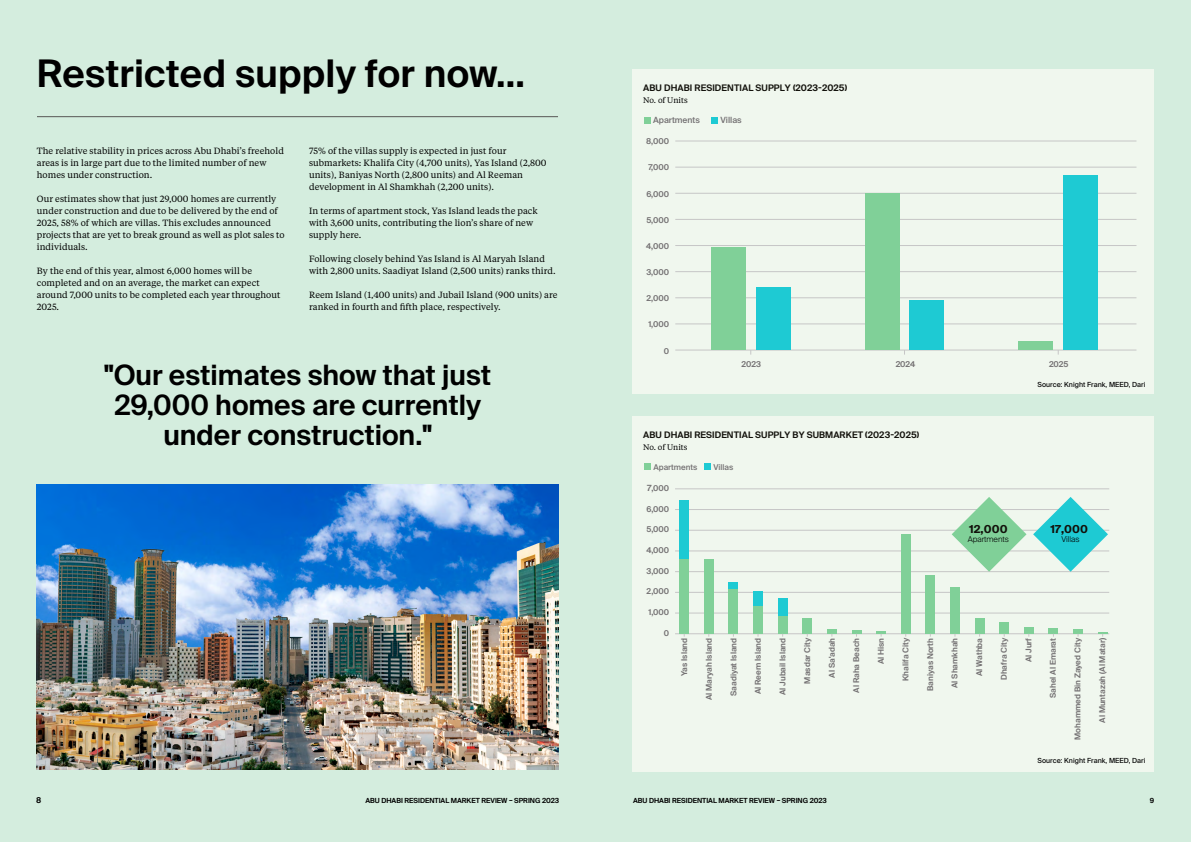
<style>
.page{position:relative;width:1191px;height:842px;background:#d0ebdb}
.page>*{position:absolute;margin:0;border:0;box-sizing:border-box;transform-origin:0 0}
.t1{font:600 38px "Suisse Intl";letter-spacing:.005em;color:#000}
.t2{font:600 28px/30px "Suisse Intl";color:#000;text-align:center}
.t3{font:700 11px "Suisse Intl";letter-spacing:.01em;color:#12110b}
.t4{font:9px/12px "Tiempos Text";letter-spacing:.005em;color:#000}
.t5{font:600 9px "Suisse Intl";letter-spacing:.01em;color:#12110b}
.t6{font:500 8.5px "Suisse Intl";color:#737072}
.t7{font:600 8px "Suisse Intl";color:#737072}
.t8{font:8px "Tiempos Text";color:#000}
.t9{font:500 8px "Suisse Intl";color:#737072}
.t10{font:300 8px "Suisse Intl";color:#000}
.t11{font:600 8px "Suisse Intl";color:#000}
.t12{font:600 7px "Suisse Intl";color:#000}
.t13{font:7px "Suisse Intl";letter-spacing:.005em;color:#000}
.s1{font-size:8.5px}
</style>
<div class="page">
<div style="left:632px;top:69px;width:522px;height:325px;background:#f4f9f0"></div>
<div style="left:632px;top:416px;width:522px;height:355px;background:#f4f9f0"></div>
<img style="left:37px;top:485px;width:521px;height:284px">
<hr style="left:675px;top:271px;width:461px;height:1px;background:#c6c6c6">
<hr style="left:675px;top:245px;width:461px;height:1px;background:#c6c6c6">
<hr style="left:675px;top:219px;width:461px;height:1px;background:#c6c6c6">
<hr style="left:675px;top:193px;width:461px;height:1px;background:#c6c6c6">
<hr style="left:675px;top:350px;width:461px;height:1px;background:#c6c6c6">
<hr style="left:675px;top:324px;width:461px;height:1px;background:#c6c6c6">
<hr style="left:675px;top:298px;width:461px;height:1px;background:#c6c6c6">
<hr style="left:675px;top:167px;width:461px;height:1px;background:#c6c6c6">
<hr style="left:675px;top:141px;width:461px;height:1px;background:#c6c6c6">
<svg style="left:644px;top:117px;width:6px;height:6px"></svg>
<div style="left:711px;top:117px;width:7px;height:6px;background:#1ecad3"></div>
<div style="left:711px;top:247px;width:35px;height:103px;background:#80d098"></div>
<div style="left:755px;top:288px;width:35px;height:62px;background:#1ecad3"></div>
<div style="left:865px;top:193px;width:34px;height:157px;background:#80d098"></div>
<div style="left:909px;top:300px;width:35px;height:50px;background:#1ecad3"></div>
<div style="left:1018px;top:342px;width:35px;height:8px;background:#80d098"></div>
<div style="left:1063px;top:175px;width:34px;height:175px;background:#1ecad3"></div>
<hr style="left:675px;top:571px;width:434px;height:1px;background:#c6c6c6">
<hr style="left:675px;top:551px;width:434px;height:1px;background:#c6c6c6">
<hr style="left:675px;top:530px;width:434px;height:1px;background:#c6c6c6">
<hr style="left:675px;top:509px;width:434px;height:1px;background:#c6c6c6">
<hr style="left:675px;top:634px;width:434px;height:1px;background:#c6c6c6">
<hr style="left:675px;top:613px;width:434px;height:1px;background:#c6c6c6">
<hr style="left:675px;top:592px;width:434px;height:1px;background:#c6c6c6">
<hr style="left:675px;top:489px;width:434px;height:1px;background:#c6c6c6">
<div style="left:679px;top:559px;width:10px;height:75px;background:#80d098"></div>
<div style="left:704px;top:559px;width:10px;height:75px;background:#80d098"></div>
<div style="left:728px;top:589px;width:10px;height:45px;background:#80d098"></div>
<div style="left:753px;top:605px;width:10px;height:29px;background:#80d098"></div>
<div style="left:777px;top:616px;width:10px;height:18px;background:#80d098"></div>
<div style="left:802px;top:618px;width:10px;height:16px;background:#80d098"></div>
<hr style="left:827px;top:630px;width:10px;height:4px;background:#80d098">
<hr style="left:851px;top:630px;width:10px;height:4px;background:#80d098">
<div style="left:900px;top:534px;width:10px;height:100px;background:#80d098"></div>
<div style="left:925px;top:575px;width:10px;height:59px;background:#80d098"></div>
<div style="left:950px;top:587px;width:10px;height:47px;background:#80d098"></div>
<div style="left:974px;top:618px;width:10px;height:16px;background:#80d098"></div>
<div style="left:999px;top:622px;width:10px;height:12px;background:#80d098"></div>
<div style="left:1023px;top:627px;width:10px;height:7px;background:#80d098"></div>
<div style="left:1048px;top:628px;width:10px;height:6px;background:#80d098"></div>
<div style="left:1073px;top:629px;width:10px;height:5px;background:#80d098"></div>
<div style="left:777px;top:598px;width:10px;height:18px;background:#1ecad3"></div>
<div style="left:753px;top:591px;width:10px;height:14px;background:#1ecad3"></div>
<div style="left:728px;top:582px;width:10px;height:7px;background:#1ecad3"></div>
<div style="left:679px;top:500px;width:10px;height:59px;background:#1ecad3"></div>
<svg style="left:876px;top:631px;width:10px;height:6px"></svg>
<svg style="left:1097px;top:633px;width:10px;height:4px"></svg>
<div style="left:644px;top:463px;width:6px;height:7px;background:#80d098"></div>
<div style="left:704px;top:463px;width:6px;height:7px;background:#1ecad3"></div>
<svg style="left:951px;top:497px;width:75px;height:75px"></svg>
<svg style="left:1033px;top:497px;width:75px;height:75px"></svg>
<hr style="left:37px;top:116px;width:521px;height:1px;background:#575756">
<h1 class="t1" style="left:37px;top:52px;width:489px">Restricted supply for now...</h1>
<p class="t4" style="left:37px;top:144px;width:248px">The relative stability in prices across Abu Dhabi’s freehold areas is in large part due to the limited number of new homes under construction.</p>
<p class="t4" style="left:37px;top:192px;width:249px">Our estimates show that just 29,000 homes are currently under construction and due to be delivered by the end of 2025, 58% of which are villas. This excludes announced projects that are yet to break ground as well as plot sales to individuals.</p>
<p class="t4" style="left:37px;top:264px;width:245px">By the end of this year, almost 6,000 homes will be completed and on an average, the market can expect around 7,000 units to be completed each year throughout 2025.</p>
<p class="t4" style="left:309px;top:144px;width:239px">75% of the villas supply is expected in just four submarkets: Khalifa City (4,700 units), Yas Island (2,800 units), Baniyas North (2,800 units) and Al Reeman development in Al Shamkhah (2,200 units).</p>
<p class="t4" style="left:309px;top:204px;width:230px">In terms of apartment stock, Yas Island leads the pack with 3,600 units, contributing the lion’s share of new supply here.</p>
<p class="t4" style="left:309px;top:252px;width:248px">Following closely behind Yas Island is Al Maryah Island with 2,800 units. Saadiyat Island (2,500 units) ranks third.</p>
<p class="t4" style="left:309px;top:288px;width:250px">Reem Island (1,400 units) and Jubail Island (900 units) are ranked in fourth and fifth place, respectively.</p>
<h2 class="t2" style="left:104px;top:360px;width:388px">"Our estimates show that just<br>29,000 homes are currently under construction."</h2>
<p class="t5" style="left:643px;top:83px;width:205px">ABU DHABI RESIDENTIAL SUPPLY (2023-2025)</p>
<p class="t8" style="left:643px;top:95px;width:46px">No. of Units</p>
<p class="t6" style="left:653px;top:115px;width:48px">Apartments</p>
<p class="t6" style="left:720px;top:115px;width:23px">Villas</p>
<p class="t7" style="left:646px;top:137px;width:24px">8,000</p>
<p class="t7" style="left:648px;top:163px;width:22px">7,000</p>
<p class="t7" style="left:646px;top:189px;width:24px">6,000</p>
<p class="t7" style="left:646px;top:215px;width:24px">5,000</p>
<p class="t7" style="left:646px;top:241px;width:24px">4,000</p>
<p class="t7" style="left:646px;top:268px;width:24px">3,000</p>
<p class="t7" style="left:646px;top:294px;width:24px">2,000</p>
<p class="t7" style="left:648px;top:320px;width:22px">1,000</p>
<p class="t7" style="left:663px;top:346px;width:7px">0</p>
<p class="t7" style="left:741px;top:360px;width:21px">2023</p>
<p class="t7" style="left:895px;top:360px;width:21px">2024</p>
<p class="t7" style="left:1049px;top:360px;width:21px">2025</p>
<p class="t13" style="left:1037px;top:380px;width:109px">Source: Knight Frank, MEED, Dari</p>
<p class="t5" style="left:643px;top:429px;width:277px">ABU DHABI RESIDENTIAL SUPPLY BY SUBMARKET (2023-2025)</p>
<p class="t8" style="left:643px;top:442px;width:46px">No. of Units</p>
<p class="t9" style="left:653px;top:462px;width:45px">Apartments</p>
<p class="t9" style="left:713px;top:462px;width:21px">Villas</p>
<p class="t7" style="left:647px;top:484px;width:24px"><span class="s1">7</span>,000</p>
<p class="t7" style="left:646px;top:504px;width:24px">6,000</p>
<p class="t7" style="left:646px;top:525px;width:24px">5,000</p>
<p class="t7" style="left:646px;top:546px;width:24px">4,000</p>
<p class="t7" style="left:646px;top:566px;width:24px">3,000</p>
<p class="t7" style="left:646px;top:587px;width:24px">2,000</p>
<p class="t7" style="left:648px;top:608px;width:22px">1,000</p>
<p class="t7" style="left:664px;top:628px;width:7px">0</p>
<p class="t3" style="left:969px;top:523px;width:40px">12,000</p>
<p class="t10" style="left:967px;top:535px;width:43px">Apartments</p>
<p class="t3" style="left:1050px;top:523px;width:39px">17,000</p>
<p class="t10" style="left:1061px;top:535px;width:20px">Villas</p>
<p class="t7" style="left:679px;top:676px;width:39px;rotate:-90deg">Yas Island</p>
<p class="t7" style="left:704px;top:700px;width:64px;rotate:-90deg">Al Maryah Island</p>
<p class="t7" style="left:729px;top:696px;width:59px;rotate:-90deg">Saadiyat Island</p>
<p class="t7" style="left:753px;top:694px;width:58px;rotate:-90deg">Al Reem Island</p>
<p class="t7" style="left:778px;top:695px;width:59px;rotate:-90deg">Al Jubail Island</p>
<p class="t7" style="left:802px;top:683px;width:47px;rotate:-90deg">Masdar City</p>
<p class="t7" style="left:827px;top:678px;width:41px;rotate:-90deg">Al Sa'adah</p>
<p class="t7" style="left:852px;top:693px;width:56px;rotate:-90deg">Al Raha Beach</p>
<p class="t7" style="left:876px;top:664px;width:28px;rotate:-90deg">Al Hisn</p>
<p class="t7" style="left:901px;top:681px;width:44px;rotate:-90deg">Khalifa City</p>
<p class="t7" style="left:925px;top:691px;width:54px;rotate:-90deg">Baniyas North</p>
<p class="t7" style="left:950px;top:688px;width:52px;rotate:-90deg">Al Shamkhah</p>
<p class="t7" style="left:974px;top:676px;width:40px;rotate:-90deg">Al Wathba</p>
<p class="t7" style="left:999px;top:680px;width:44px;rotate:-90deg">Dhafra City</p>
<p class="t7" style="left:1024px;top:662px;width:26px;rotate:-90deg">Al Jurf</p>
<p class="t7" style="left:1048px;top:698px;width:62px;rotate:-90deg">Sahel Al Emarat</p>
<p class="t7" style="left:1073px;top:740px;width:103px;rotate:-90deg">Mohammed Bin Zayed City</p>
<p class="t7" style="left:1097px;top:723px;width:86px;rotate:-90deg">Al Muntazah (Al Matar)</p>
<p class="t13" style="left:1037px;top:756px;width:109px">Source: Knight Frank, MEED, Dari</p>
<p class="t11" style="left:36px;top:796px;width:7px">8</p>
<p class="t12" style="left:365px;top:796px;width:195px">ABU DHABI RESIDENTIAL MARKET REVIEW – SPRING 2023</p>
<p class="t12" style="left:1149px;top:796px;width:6px">9</p>
<p class="t12" style="left:633px;top:796px;width:195px">ABU DHABI RESIDENTIAL MARKET REVIEW – SPRING 2023</p>
</div>
